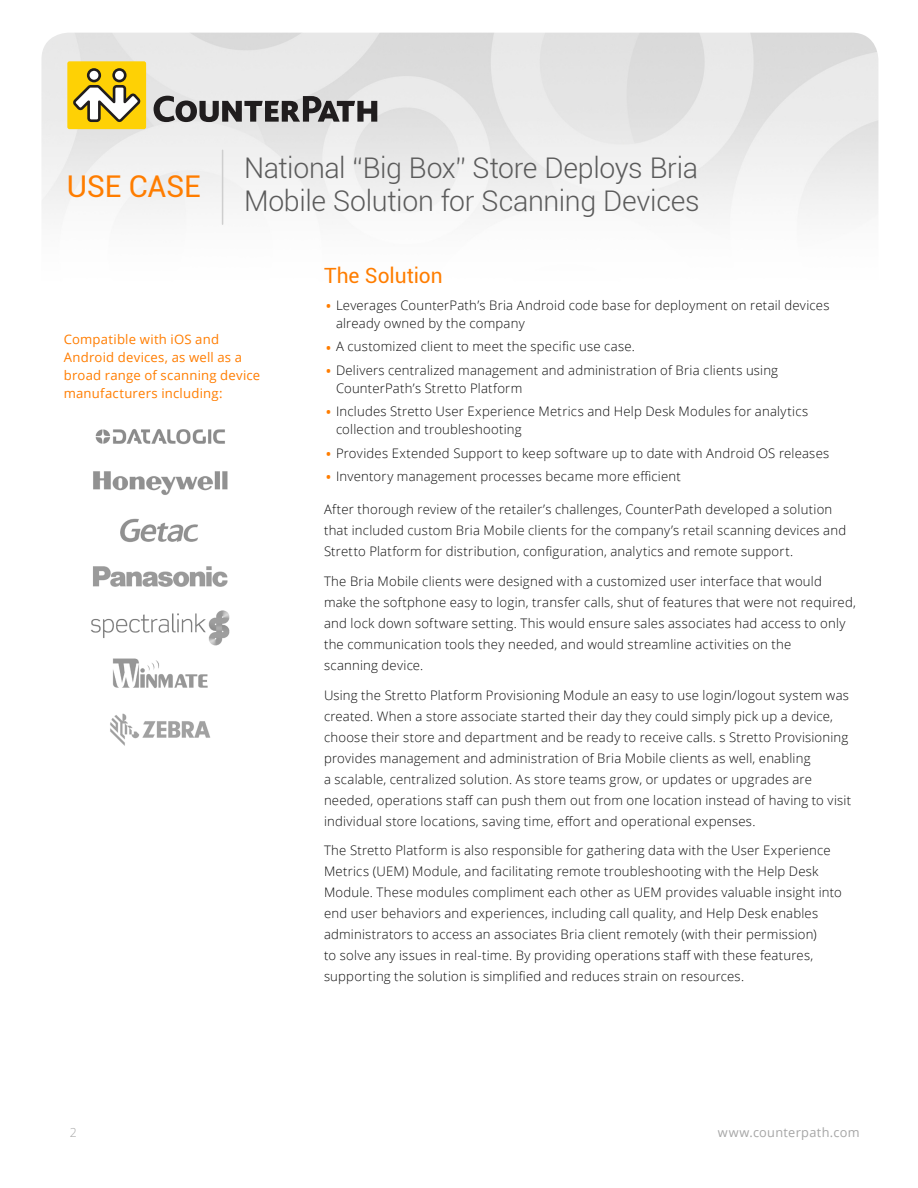
<style>
.page{position:relative;width:918px;height:1188px;background:#fff}
.page>*{position:absolute;margin:0;border:0;box-sizing:border-box;transform-origin:0 0}
.Headline_01{font:30px "Roboto";letter-spacing:-.01em;color:#ff7d00}
.Headline_01-2{font:300 28.5px/33px "Roboto";letter-spacing:-.01em;color:#5b5b5b}
.Sub_Head_01{font:21px "Roboto";color:#ff7d00}
.Body_text_medium{font:300 13.2px/21px "Open Sans";letter-spacing:.015em;color:#0b0b0b}
.Bullet_List_Orange_S{font:300 13.2px/18px "Open Sans";letter-spacing:.015em;color:#0b0b0b}
.Body_text_medium-2{font:13.2px/18px "Open Sans";letter-spacing:.015em;color:#ff7d00}
.t1{font:12.75px "Open Sans";letter-spacing:.025em;color:#a6a6a6}
.Body_text_Small{font:300 12.3px "Open Sans";color:#a6a6a6}
.s1{font-weight:400;font-size:16.5px;color:#ff7d00}
</style>
<div class="page">
<div style="left:67px;top:61px;width:79px;height:68px;background:#fed105;border-radius:2px"></div>
<svg style="left:154px;top:96px;width:223px;height:26px;background:#848384"></svg>
<svg style="left:73px;top:68px;width:68px;height:54px"></svg>
<hr style="left:222px;top:150px;width:1px;height:74px;background:#cecece">
<img style="left:91px;top:429px;width:139px;height:317px">
<p class="Headline_01" style="left:67px;top:166px;width:136px">USE CASE</p>
<p class="Headline_01-2" style="left:244px;top:150px;width:457px">National “Big Box” Store Deploys Bria<br>Mobile Solution for Scanning Devices</p>
<p class="Sub_Head_01" style="left:324px;top:261px;width:120px">The Solution</p>
<p class="Body_text_medium-2" style="left:64px;top:330px;width:198px">Compatible with iOS and<br>Android devices, as well as a broad range of scanning device manufacturers including:</p>
<p class="Bullet_List_Orange_S" style="left:336px;top:296px;width:495px;text-indent:-10px"><span class="s1">•</span> Leverages CounterPath’s Bria Android code base for deployment on retail devices already owned by the company</p>
<p class="Bullet_List_Orange_S" style="left:326px;top:337px;width:311px"><span class="s1">•</span> A customized client to meet the specific use case.</p>
<p class="Bullet_List_Orange_S" style="left:336px;top:361px;width:444px;text-indent:-10px"><span class="s1">•</span> Delivers centralized management and administration of Bria clients using<br>CounterPath’s Stretto Platform</p>
<p class="Bullet_List_Orange_S" style="left:336px;top:402px;width:474px;text-indent:-10px"><span class="s1">•</span> Includes Stretto User Experience Metrics and Help Desk Modules for analytics collection and troubleshooting</p>
<p class="Bullet_List_Orange_S" style="left:326px;top:444px;width:505px"><span class="s1">•</span> Provides Extended Support to keep software up to date with Android OS releases</p>
<p class="Bullet_List_Orange_S" style="left:326px;top:467px;width:357px"><span class="s1">•</span> Inventory management processes became more efficient</p>
<p class="Body_text_medium" style="left:324px;top:499px;width:524px">After thorough review of the retailer’s challenges, CounterPath developed a solution that included custom Bria Mobile clients for the company’s retail scanning devices and<br>Stretto Platform for distribution, configuration, analytics and remote support.</p>
<p class="Body_text_medium" style="left:324px;top:570px;width:533px">The Bria Mobile clients were designed with a customized user interface that would make the softphone easy to login, transfer calls, shut of features that were not required, and lock down software setting. This would ensure sales associates had access to only the communication tools they needed, and would streamline activities on the<br>scanning device.</p>
<p class="Body_text_medium" style="left:324px;top:684px;width:529px">Using the Stretto Platform Provisioning Module an easy to use login/logout system was created. When a store associate started their day they could simply pick up a device, choose their store and department and be ready to receive calls. s Stretto Provisioning provides management and administration of Bria Mobile clients as well, enabling<br>a scalable, centralized solution. As store teams grow, or updates or upgrades are needed, operations staff can push them out from one location instead of having to visit individual store locations, saving time, effort and operational expenses.</p>
<p class="Body_text_medium" style="left:324px;top:840px;width:519px">The Stretto Platform is also responsible for gathering data with the User Experience Metrics (UEM) Module, and facilitating remote troubleshooting with the Help Desk Module. These modules compliment each other as UEM provides valuable insight into end user behaviors and experiences, including call quality, and Help Desk enables administrators to access an associates Bria client remotely (with their permission)<br>to solve any issues in real-time. By providing operations staff with these features, supporting the solution is simplified and reduces strain on resources.</p>
<p class="Body_text_Small" style="left:70px;top:1124px;width:9px">2</p>
<p class="t1" style="left:718px;top:1124px;width:143px">www.counterpath.com</p>
</div>
